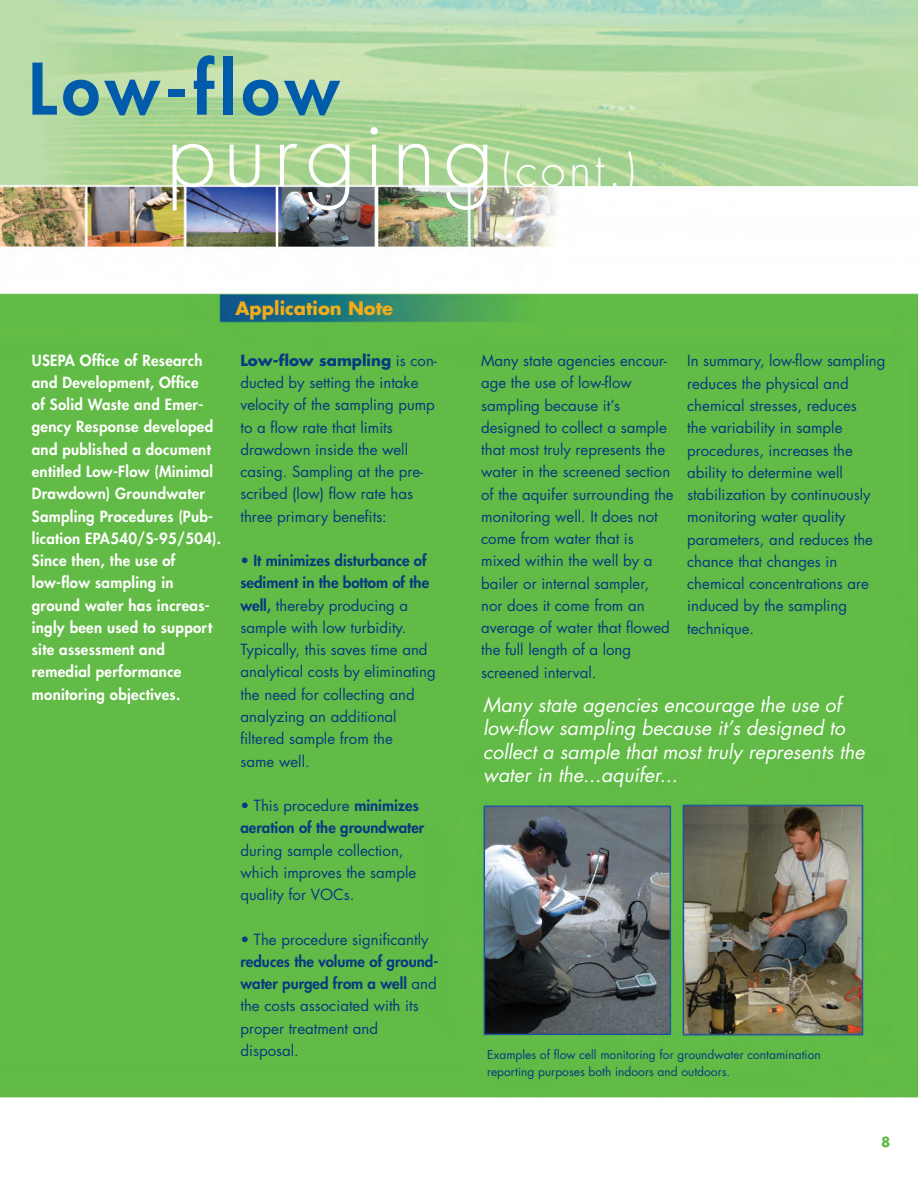
<style>
.page{position:relative;width:918px;height:1188px;background:#fff}
.page>*{position:absolute;margin:0;border:0;box-sizing:border-box;transform-origin:0 0}
.t1{font:300 90px "Futura";letter-spacing:.08em;color:#fff}
.t2{font:800 69px "Futura";letter-spacing:.08em;color:#015bab}
.t3{font:italic 19.5px/23.4px "Futura";color:#fff}
.t4{font:700 18px "Futura";color:#efac1c}
.t5{font:15px/22.2px "Futura";color:#083981}
.t6{font:800 15px/22.2px "Futura";letter-spacing:.02em;color:#fff}
.t7{font:800 15px/22.2px "Futura";color:#083981}
.t8{font:700 13.5px "Futura";color:#60bb46}
.t9{font:12px/16.5px "Futura";color:#083981}
.s1{font-size:45px}
.s2{font-weight:700}
.s3{font-weight:800}
.s4{font-weight:400}
</style>
<div class="page">
<img style="left:0;top:0;width:917px;height:1098px">
<h2 class="t2" style="left:29px;top:56px;width:312px">Low-flow</h2>
<h1 class="t1" style="left:166px;top:112px;width:472px">purging<span class="s1">(cont.)</span></h1>
<p class="t4" style="left:235px;top:300px;width:159px">Application Note</p>
<p class="t6" style="left:32px;top:350px;width:191px">USEPA Office of Research and Development, Office<br>of Solid Waste and Emer&shy;gency Response developed and published a document entitled Low-Flow (Minimal<br>Drawdown) Groundwater<br>Sampling Procedures (Pub&shy;lication EPA540/S-95/504).<br>Since then, the use of low-flow sampling in ground water has increas&shy;ingly been used to support site assessment and remedial performance monitoring objectives.</p>
<p class="t5" style="left:240px;top:350px;width:198px"><span class="s2">Low-flow sampling</span> is con&shy;ducted by setting the intake velocity of the sampling pump to a flow rate that limits drawdown inside the well casing. Sampling at the pre&shy;scribed (low) flow rate has three primary benefits:</p>
<p class="t5" style="left:240px;top:551px;width:197px"><span class="s3">• It minimizes disturbance of sediment in the bottom of the well,</span> thereby producing a sample with low turbidity.<br>Typically, this saves time and analytical costs by eliminating the need for collecting and analyzing an additional filtered sample from the<br>same well.</p>
<p class="t7" style="left:240px;top:795px;width:185px"><span class="s4">• This procedure</span> minimizes aeration of the groundwater</p>
<p class="t5" style="left:240px;top:840px;width:177px">during sample collection, which improves the sample quality for VOCs.</p>
<p class="t5" style="left:240px;top:929px;width:190px">• The procedure significantly</p>
<p class="t5" style="left:240px;top:951px;width:199px"><span class="s3">reduces the volume of ground&shy;water purged from a well</span> and the costs associated with its proper treatment and disposal.</p>
<p class="t5" style="left:481px;top:351px;width:194px">Many state agencies encour&shy;age the use of low-flow sampling because it’s designed to collect a sample that most truly represents the water in the screened section of the aquifer surrounding the monitoring well. It does not come from water that is mixed within the well by a bailer or internal sampler, nor does it come from an average of water that flowed the full length of a long screened interval.</p>
<p class="t5" style="left:687px;top:351px;width:200px">In summary, low-flow sampling reduces the physical and chemical stresses, reduces<br>the variability in sample procedures, increases the ability to determine well stabilization by continuously monitoring water quality parameters, and reduces the chance that changes in chemical concentrations are induced by the sampling technique.</p>
<h3 class="t3" style="left:483px;top:694px;width:383px">Many state agencies encourage the use of low-flow sampling because it’s designed to collect a sample that most truly represents the water in the...aquifer...</h3>
<p class="t9" style="left:487px;top:1047px;width:335px">Examples of flow cell monitoring for groundwater contamination reporting purposes both indoors and outdoors.</p>
<p class="t8" style="left:880px;top:1136px;width:11px">8</p>
</div>
